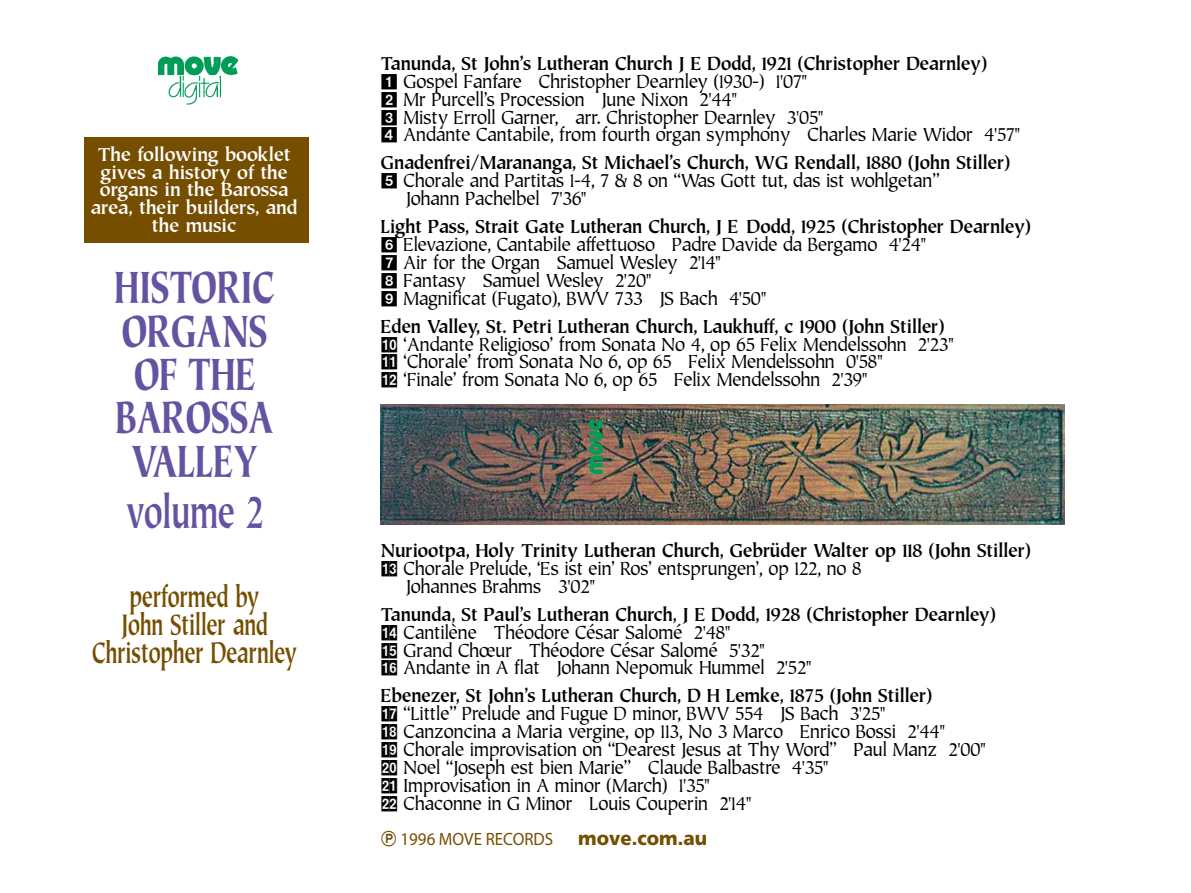
<style>
.page{position:relative;width:1191px;height:893px;background:#fff}
.page>*{position:absolute;margin:0;border:0;box-sizing:border-box;transform-origin:0 0}
.t1{font:900 43.35px/43.3px "Tiepolo";color:#6452a2;text-align:center;scale:.7 1}
.t2{font:700 43.35px "Tiepolo";color:#6452a2;scale:.7 1}
.t3{font:700 28.05px/28px "Tiepolo";color:#754e00;text-align:center;scale:.7 1}
.t4{font:900 19.5px "Frutiger";color:#754e00;scale:.95 1}
.t5{font:17.85px/17.9px "Tiepolo";color:#000;scale:.95 1}
.t6{font:700 17.85px "Tiepolo";color:#000;scale:.95 1}
.t7{font:700 17.85px/17.9px "Tiepolo";color:#fff;text-align:center}
.t8{font:17.85px "Myriad Pro";color:#754e00;scale:.95 1}
.s1{font-weight:700}
.s2{font-family:"Format Pi One S Si"}
.s3{font-family:"Format Pi Two S Si"}
</style>
<div class="page">
<div style="left:84px;top:137px;width:225px;height:106px;background:#754e00"></div>
<img style="left:158px;top:56px;width:80px;height:48px">
<img style="left:381px;top:404px;width:683px;height:120px">
<img style="left:590px;top:419px;width:12px;height:54px">
<p class="t7" style="left:91px;top:145px;width:208px">The following booklet gives a history of the organs in the Barossa area, their builders, and the music</p>
<h1 class="t1" style="left:115px;top:266px;width:230px">HISTORIC<br>ORGANS<br>OF THE<br>BAROSSA<br>VALLEY</h1>
<h1 class="t2" style="left:126px;top:482px;width:197px">volume 2</h1>
<h2 class="t3" style="left:92px;top:582px;width:294px">performed by<br>John Stiller and<br>Christopher Dearnley</h2>
<p class="t5" style="left:381px;top:54px;width:674px"><span class="s1">Tanunda, St John’s Lutheran Church J E Dodd, 1921 (Christopher Dearnley)<br></span><span class="s2">1</span> Gospel Fanfare Christopher Dearnley (1930-) 1'07"<br><span class="s2">2</span> Mr Purcell’s Procession June Nixon 2'44"<br><span class="s2">3</span> Misty Erroll Garner, arr. Christopher Dearnley 3'05"<br><span class="s2">4</span> Andante Cantabile, from fourth organ symphony Charles Marie Widor 4'57"</p>
<p class="t6" style="left:381px;top:151px;width:664px">Gnadenfrei/Marananga, St Michael’s Church, WG Rendall, 1880 (John Stiller)</p>
<p class="t5" style="left:381px;top:172px;width:589px"><span class="s2">5</span> Chorale and Partitas 1-4, 7 &amp; 8 on “Was Gott tut, das ist wohlgetan”</p>
<p class="t5" style="left:406px;top:189px;width:191px">Johann Pachelbel 7'36"</p>
<p class="t5" style="left:381px;top:218px;width:685px"><span class="s1">Light Pass, Strait Gate Lutheran Church, J E Dodd, 1925 (Christopher Dearnley)<br></span><span class="s2">6</span> Elevazione, Cantabile affettuoso Padre Davide da Bergamo 4'24"<br><span class="s2">7</span> Air for the Organ Samuel Wesley 2'14"<br><span class="s2">8</span> Fantasy Samuel Wesley 2'20"<br><span class="s2">9</span> Magnificat (Fugato), BWV 733 JS Bach 4'50"</p>
<p class="t5" style="left:381px;top:317px;width:604px"><span class="s1">Eden Valley, St. Petri Lutheran Church, Laukhuff, c 1900 (John Stiller)<br></span><span class="s2">Q0</span> ‘Andante Religioso’ from Sonata No 4, op 65 Felix Mendelssohn 2'23" <span class="s2">QA</span> ‘Chorale’ from Sonata No 6, op 65 Felix Mendelssohn 0'58"<br><span class="s2">QS</span> ‘Finale’ from Sonata No 6, op 65 Felix Mendelssohn 2'39"</p>
<p class="t6" style="left:381px;top:538px;width:685px">Nuriootpa, Holy Trinity Lutheran Church, Gebrüder Walter op 118 (John Stiller)</p>
<p class="t5" style="left:381px;top:559px;width:507px"><span class="s2">QD</span> Chorale Prelude, ‘Es ist ein’ Ros’ entsprungen’, op 122, no 8</p>
<p class="t5" style="left:406px;top:577px;width:200px">Johannes Brahms 3'02"</p>
<p class="t5" style="left:381px;top:605px;width:648px"><span class="s1">Tanunda, St Paul’s Lutheran Church, J E Dodd, 1928 (Christopher Dearnley)<br></span><span class="s2">QF</span> Cantilène Théodore César Salomé 2'48"<br><span class="s2">QG</span> Grand Chœur Théodore César Salomé 5'32"<br><span class="s2">QH</span> Andante in A flat Johann Nepomuk Hummel 2'52"</p>
<p class="t5" style="left:381px;top:687px;width:638px"><span class="s1">Ebenezer, St John’s Lutheran Church, D H Lemke, 1875 (John Stiller)<br></span><span class="s2">QJ</span> “Little” Prelude and Fugue D minor, BWV 554 JS Bach 3'25"<br><span class="s2">QK</span> Canzoncina a Maria vergine, op 113, No 3 Marco Enrico Bossi 2'44"<br><span class="s2">QL</span> Chorale improvisation on “Dearest Jesus at Thy Word” Paul Manz 2'00" <span class="s2">W0</span> Noel “Joseph est bien Marie” Claude Balbastre 4'35"<br><span class="s2">WA</span> Improvisation in A minor (March) 1'35"<br><span class="s2">WS</span> Chaconne in G Minor Louis Couperin 2'14"</p>
<p class="t8" style="left:381px;top:828px;width:183px"><span class="s3">P</span> 1996 MOVE RECORDS</p>
<p class="t4" style="left:578px;top:827px;width:137px">move.com.au</p>
</div>
